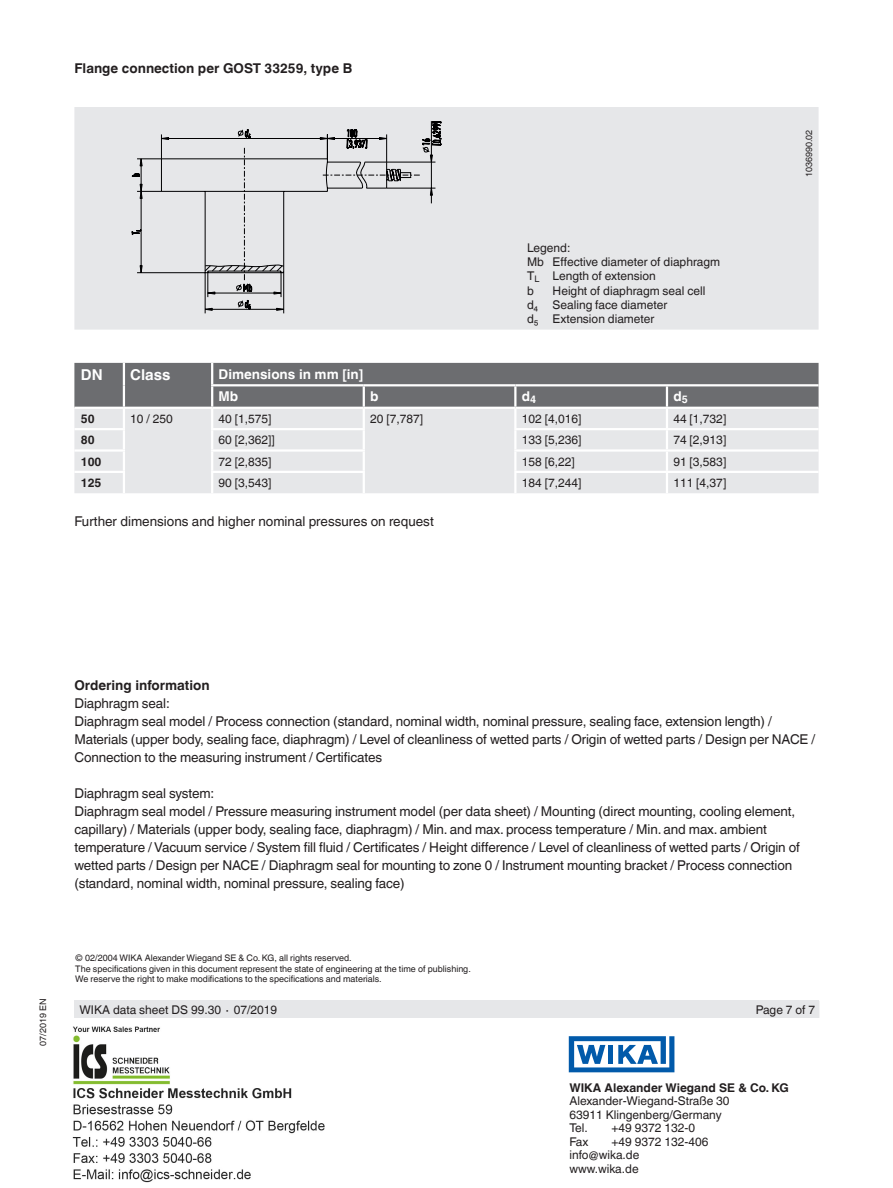
<style>
.page{position:relative;width:893px;height:1188px;background:#fff}
.page>*{position:absolute;margin:0;border:0;box-sizing:border-box;transform-origin:0 0}
.t1{font:700 15px "Helvetica World";color:#fff}
.t2{font:13.5px/18px "Helvetica World";letter-spacing:-.01em;color:#231f20}
.t3{font:700 13.5px "Helvetica World";color:#231f20}
.t4{font:700 13.5px/22.5px "Helvetica World";color:#fff}
.t5{font:12px/13.5px "Helvetica World";color:#231f20}
.t6{font:700 12px "Helvetica World";color:#231f20}
.t7{font:9px/10.5px "Helvetica World";color:#231f20}
</style>
<div class="page">
<div style="left:74px;top:1000px;width:745px;height:18px;background:#e6e7e9"></div>
<svg style="left:569px;top:1036px;width:105px;height:36px"></svg>
<div style="left:74px;top:107px;width:745px;height:223px;background:#e6e7e9"></div>
<div style="left:74px;top:471px;width:745px;height:22px;background:#e6e7e9"></div>
<hr style="left:74px;top:471px;width:51px;height:2px;background:#fff">
<hr style="left:211px;top:471px;width:154px;height:2px;background:#fff">
<hr style="left:514px;top:471px;width:153px;height:2px;background:#fff">
<hr style="left:667px;top:471px;width:152px;height:2px;background:#fff">
<hr style="left:666px;top:473px;width:2px;height:20px;background:#fff">
<hr style="left:363px;top:473px;width:2px;height:20px;background:#fff">
<hr style="left:514px;top:473px;width:2px;height:20px;background:#fff">
<svg style="left:74px;top:363px;width:745px;height:108px;background:#b9babc"></svg>
<hr style="left:123px;top:473px;width:2px;height:20px;background:#fff">
<hr style="left:211px;top:473px;width:2px;height:20px;background:#fff">
<svg style="left:131px;top:121px;width:311px;height:193px"></svg>
<img style="left:72px;top:1026px;width:253px;height:157px">
<p class="t3" style="left:74px;top:61px;width:279px">Flange connection per GOST 33259, type B</p>
<p class="t5" style="left:527px;top:240px;width:195px;line-height:14.4px">Legend:<br>Mb Effective diameter of diaphragm<br>T<sub>L</sub> Length of extension<br>b</p>
<p class="t5" style="left:527px;top:283px;width:180px;line-height:14.2px;text-indent:26px">Height of diaphragm seal cell d₄ Sealing face diameter<br>d₅ Extension diameter</p>
<p class="t1" style="left:81px;top:366px;width:23px">DN</p>
<p class="t1" style="left:130px;top:366px;width:42px">Class</p>
<p class="t4" style="left:219px;top:363px;width:146px">Dimensions in mm [in]<br>Mb</p>
<p class="t4" style="left:370px;top:385px;width:10px">b</p>
<p class="t4" style="left:522px;top:385px;width:16px">d<sub>4</sub></p>
<p class="t4" style="left:673px;top:385px;width:16px">d<sub>5</sub></p>
<p class="t6" style="left:81px;top:412px;width:15px">50</p>
<p class="t5" style="left:130px;top:412px;width:44px">10 / 250</p>
<p class="t5" style="left:219px;top:412px;width:54px">40 [1,575]</p>
<p class="t5" style="left:370px;top:412px;width:54px">20 [7,787]</p>
<p class="t5" style="left:522px;top:412px;width:61px">102 [4,016]</p>
<p class="t5" style="left:673px;top:412px;width:54px">44 [1,732]</p>
<p class="t6" style="left:81px;top:433px;width:15px">80</p>
<p class="t5" style="left:219px;top:433px;width:58px">60 [2,362]]</p>
<p class="t5" style="left:522px;top:433px;width:61px">133 [5,236]</p>
<p class="t5" style="left:673px;top:433px;width:54px">74 [2,913]</p>
<p class="t6" style="left:81px;top:454px;width:22px">100</p>
<p class="t5" style="left:219px;top:455px;width:54px">72 [2,835]</p>
<p class="t5" style="left:522px;top:455px;width:54px">158 [6,22]</p>
<p class="t5" style="left:673px;top:455px;width:54px">91 [3,583]</p>
<p class="t6" style="left:81px;top:476px;width:22px">125</p>
<p class="t5" style="left:219px;top:476px;width:54px">90 [3,543]</p>
<p class="t5" style="left:522px;top:476px;width:61px">184 [7,244]</p>
<p class="t5" style="left:673px;top:476px;width:54px">111 [4,37]</p>
<p class="t2" style="left:74px;top:513px;width:361px">Further dimensions and higher nominal pressures on request</p>
<p class="t7" style="left:804px;top:177px;width:49px;rotate:-90deg">1036990.02</p>
<p class="t7" style="left:38px;top:1046px;width:49px;rotate:-90deg">07/2019 EN</p>
<p class="t3" style="left:74px;top:677px;width:137px">Ordering information</p>
<p class="t2" style="left:74px;top:694px;width:742px">Diaphragm seal:<br>Diaphragm seal model / Process connection (standard, nominal width, nominal pressure, sealing face, extension length) / Materials (upper body, sealing face, diaphragm) / Level of cleanliness of wetted parts / Origin of wetted parts / Design per NACE / Connection to the measuring instrument / Certificates</p>
<p class="t2" style="left:74px;top:784px;width:727px">Diaphragm seal system:<br>Diaphragm seal model / Pressure measuring instrument model (per data sheet) / Mounting (direct mounting, cooling element, capillary) / Materials (upper body, sealing face, diaphragm) / Min. and max. process temperature / Min. and max. ambient temperature / Vacuum service / System fill fluid / Certificates / Height difference / Level of cleanliness of wetted parts / Origin of wetted parts / Design per NACE / Diaphragm seal for mounting to zone 0 / Instrument mounting bracket / Process connection (standard, nominal width, nominal pressure, sealing face)</p>
<p class="t7" style="left:75px;top:953px;width:397px">© 02/2004 WIKA Alexander Wiegand SE &amp; Co. KG, all rights reserved.<br>The specifications given in this document represent the state of engineering at the time of publishing.<br>We reserve the right to make modifications to the specifications and materials.</p>
<p class="t5" style="left:80px;top:1003px;width:199px">WIKA data sheet DS 99.30 ∙ 07/2019</p>
<p class="t5" style="left:756px;top:1003px;width:61px">Page 7 of 7</p>
<p class="t6" style="left:569px;top:1080px;width:221px">WIKA Alexander Wiegand SE &amp; Co. KG</p>
<p class="t5" style="left:569px;top:1094px;width:162px">Alexander-Wiegand-Straße 30<br>63911 Klingenberg/Germany<br>Tel.</p>
<p class="t5" style="left:611px;top:1121px;width:85px">+49 9372 132-0</p>
<p class="t5" style="left:569px;top:1135px;width:21px">Fax</p>
<p class="t5" style="left:569px;top:1135px;width:140px;text-indent:42px">+49 9372 132-406 info@wika.de www.wika.de</p>
</div>
